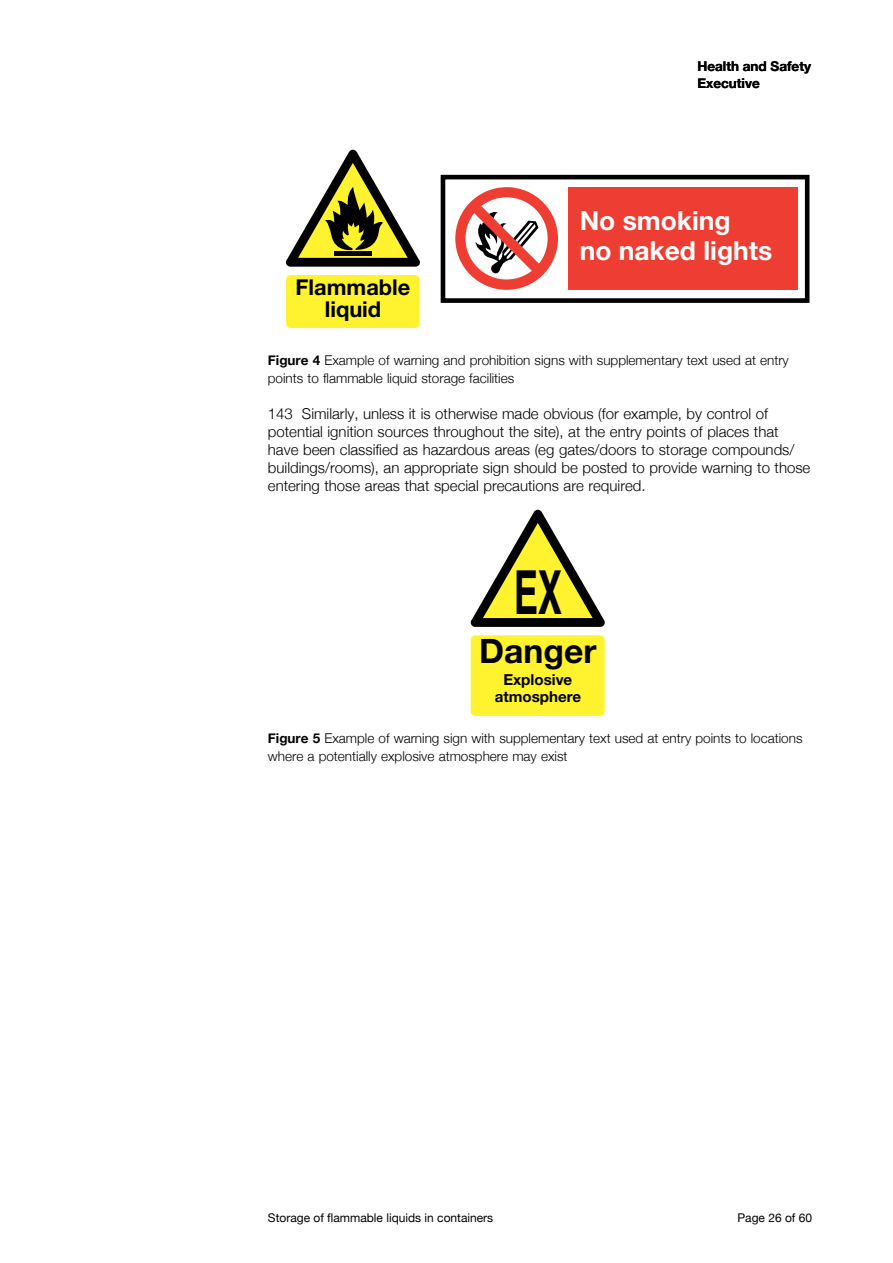
<style>
.page{position:relative;width:893px;height:1263px;background:#fff}
.page>*{position:absolute;margin:0;border:0;box-sizing:border-box;transform-origin:0 0}
.t1{font:700 60.6px "Helvetica";color:#000;scale:.6 1}
.t2{font:700 33.6px "Helvetica Neue";color:#000}
.t3{font:700 26.4px/30.3px "Helvetica Neue";color:#fff}
.t4{font:700 21.9px/21.9px "Helvetica Neue";color:#000;text-align:center}
.t5{font:700 15.15px/16.8px "Helvetica Neue";color:#000;text-align:center}
.t6{font:300 15px/18px "Helvetica Neue";color:#000}
.t7{font:300 13.5px/18px "Helvetica Neue";color:#000}
.t8{font:700 13.5px/16.5px "Helvetica Neue";color:#000}
.t9{font:12px "Helvetica Neue";color:#000}
.s1{font-weight:700}
</style>
<div class="page">
<svg style="left:286px;top:150px;width:134px;height:117px"></svg>
<div style="left:334px;top:251px;width:38px;height:5px;background:#000"></div>
<div style="left:286px;top:275px;width:134px;height:53px;background:#fff22f;border-radius:5px"></div>
<div style="left:455px;top:187px;width:103px;height:103px;background:#ee3d32;border-radius:50%"></div>
<div style="left:465px;top:197px;width:83px;height:82px;background:#fff;border-radius:50%"></div>
<svg style="left:473px;top:205px;width:67px;height:69px"></svg>
<div style="left:568px;top:187px;width:229px;height:103px;background:#ee3d32"></div>
<div style="left:441px;top:175px;width:368px;height:128px;border:5px solid #000"></div>
<svg style="left:471px;top:510px;width:134px;height:117px"></svg>
<div style="left:471px;top:635px;width:134px;height:81px;background:#fff22f;border-radius:5px"></div>
<p class="t8" style="left:697px;top:59px;width:115px">Health and Safety<br>Executive</p>
<h3 class="t4" style="left:296px;top:278px;width:116px">Flammable liquid</h3>
<h3 class="t3" style="left:580px;top:208px;width:194px">No smoking<br>no naked lights</h3>
<p class="t7" style="left:268px;top:352px;width:522px"><span class="s1">Figure 4</span> Example of warning and prohibition signs with supplementary text used at entry points to flammable liquid storage facilities</p>
<p class="t6" style="left:268px;top:406px;width:544px">143 Similarly, unless it is otherwise made obvious (for example, by control of potential ignition sources throughout the site), at the entry points of places that have been classified as hazardous areas (eg gates/doors to storage compounds/ buildings/rooms), an appropriate sign should be posted to provide warning to those entering those areas that special precautions are required.</p>
<h1 class="t1" style="left:514px;top:557px;width:82px">EX</h1>
<h2 class="t2" style="left:479px;top:639px;width:119px">Danger</h2>
<p class="t5" style="left:495px;top:673px;width:88px">Explosive atmosphere</p>
<p class="t7" style="left:268px;top:730px;width:536px"><span class="s1">Figure 5</span> Example of warning sign with supplementary text used at entry points to locations where a potentially explosive atmosphere may exist</p>
<p class="t9" style="left:268px;top:1209px;width:227px">Storage of flammable liquids in containers</p>
<p class="t9" style="left:737px;top:1209px;width:76px">Page 26 of 60</p>
</div>
